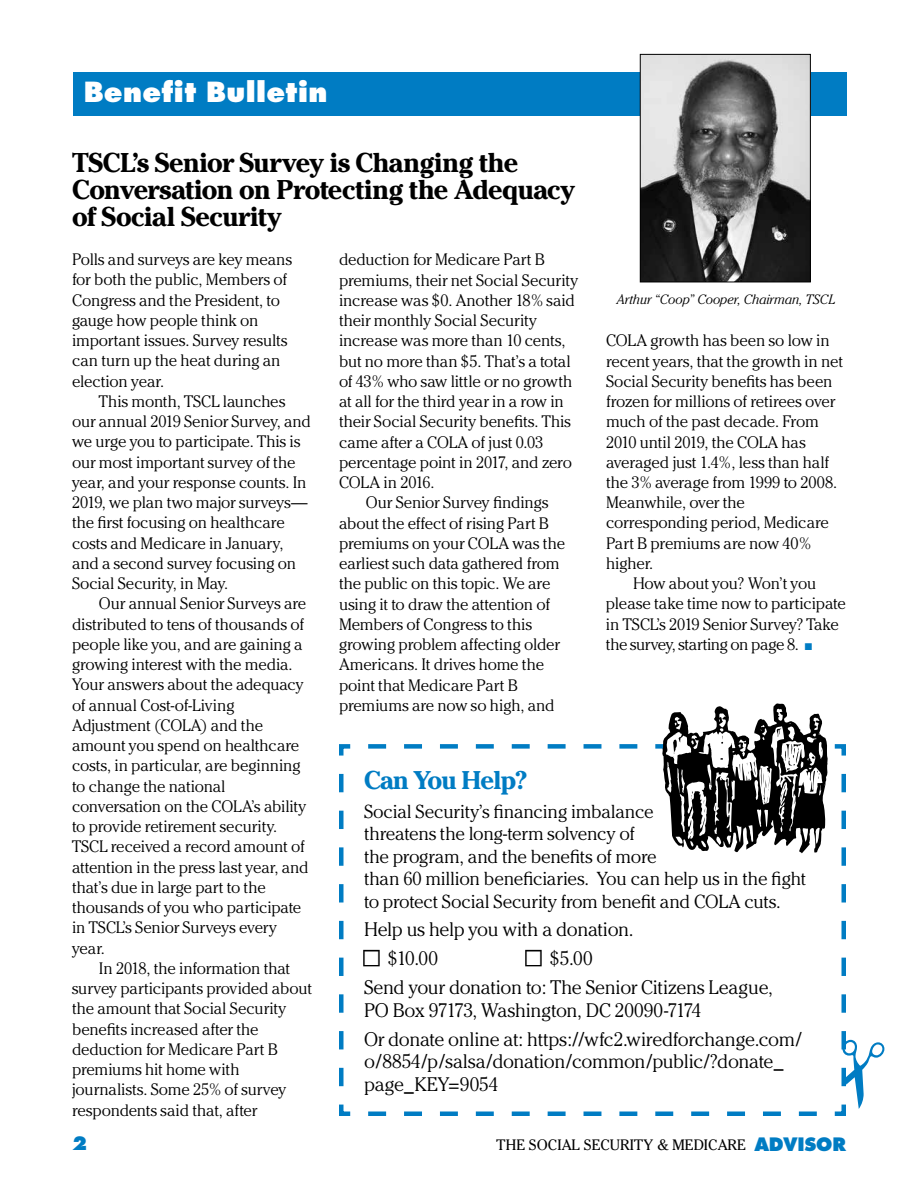
<style>
.page{position:relative;width:918px;height:1188px;background:#fff}
.page>*{position:absolute;margin:0;border:0;box-sizing:border-box;transform-origin:0 0}
.t1{font:700 27px/27px "Cheltenham";letter-spacing:-.02em;color:#000}
.t2{font:800 27px "Futura";letter-spacing:.01em;color:#fff}
.t3{font:700 25.5px "Cheltenham";letter-spacing:-.03em;color:#007cc3}
.t4{font:300 19.5px/29.2px "Cheltenham";letter-spacing:-.02em;color:#000}
.t5{font:300 18.75px/22.5px "Cheltenham";letter-spacing:-.015em;color:#000}
.t6{font:800 18px "Futura";color:#007cc3}
.t7{font:300 16.5px/20.2px "Cheltenham";letter-spacing:-.01em;color:#000}
.t8{font:15px "Cheltenham";color:#000}
.t9{font:italic 300 13.5px "Cheltenham";letter-spacing:-.005em;color:#000}
.s1{color:#007cc3}
.s2{color:#fff}
.s3{font-family:"Futura";font-weight:800;font-size:18px;color:#007cc3}
</style>
<div class="page">
<div style="left:73px;top:72px;width:774px;height:43px;background:#007cc3"></div>
<img style="left:642px;top:56px;width:167px;height:224px">
<div style="left:640px;top:54px;width:171px;height:228px;border:1px solid #000"></div>
<svg style="left:339px;top:744px;width:507px;height:372px"></svg>
<div style="left:363px;top:950px;width:17px;height:16px;border:3px solid #000"></div>
<div style="left:525px;top:950px;width:17px;height:16px;border:3px solid #000"></div>
<svg style="left:359px;top:703px;width:469px;height:150px"></svg>
<svg style="left:842px;top:765px;width:4px;height:344px"></svg>
<h1 class="t2" style="left:84px;top:75px;width:245px">Benefit Bulletin</h1>
<h1 class="t1" style="left:72px;top:149px;width:505px">TSCL’s Senior Survey is Changing the<br>Conversation on Protecting the Adequacy of Social Security</h1>
<p class="t7" style="left:72px;top:249px;width:222px">Polls and surveys are key means for both the public, Members of<br>Congress and the President, to gauge how people think on important issues. Survey results can turn up the heat during an election year.</p>
<p class="t7" style="left:72px;top:391px;width:241px;text-indent:27px">This month, TSCL launches our annual 2019 Senior Survey, and we urge you to participate. This is our most important survey of the year, and your response counts. In<br>2019, we plan two major surveys— the first focusing on healthcare costs and Medicare in January, and a second survey focusing on<br>Social Security, in May.</p>
<p class="t7" style="left:72px;top:593px;width:238px;text-indent:27px">Our annual Senior Surveys are distributed to tens of thousands of people like you, and are gaining a growing interest with the media.<br>Your answers about the adequacy of annual Cost-of-Living<br>Adjustment (COLA) and the amount you spend on healthcare costs, in particular, are beginning to change the national conversation on the COLA’s ability to provide retirement security.<br>TSCL received a record amount of attention in the press last year, and that’s due in large part to the thousands of you who participate in TSCL’s Senior Surveys every year.</p>
<p class="t7" style="left:72px;top:958px;width:241px;text-indent:27px">In 2018, the information that survey participants provided about the amount that Social Security benefits increased after the deduction for Medicare Part B premiums hit home with journalists. Some 25% of survey respondents said that, after</p>
<p class="t7" style="left:339px;top:249px;width:207px">deduction for Medicare Part B</p>
<p class="t7" style="left:339px;top:270px;width:241px">premiums, their net Social Security</p>
<p class="t7" style="left:339px;top:290px;width:237px">increase was $0. Another 18% said</p>
<p class="t7" style="left:339px;top:310px;width:199px">their monthly Social Security</p>
<p class="t7" style="left:339px;top:330px;width:228px">increase was more than 10 cents,</p>
<p class="t7" style="left:339px;top:351px;width:233px">but no more than $5. That’s a total</p>
<p class="t7" style="left:339px;top:371px;width:235px">of 43% who saw little or no growth</p>
<p class="t7" style="left:339px;top:391px;width:226px">at all for the third year in a row in</p>
<p class="t7" style="left:339px;top:411px;width:234px">their Social Security benefits. This</p>
<p class="t7" style="left:339px;top:432px;width:206px">came after a COLA of just 0.03</p>
<p class="t7" style="left:339px;top:452px;width:235px">percentage point in 2017, and zero</p>
<p class="t7" style="left:339px;top:472px;width:97px">COLA in 2016.</p>
<p class="t7" style="left:366px;top:492px;width:184px">Our Senior Survey findings</p>
<p class="t7" style="left:339px;top:513px;width:212px">about the effect of rising Part B</p>
<p class="t7" style="left:339px;top:533px;width:228px">premiums on your COLA was the</p>
<p class="t7" style="left:339px;top:553px;width:222px">earliest such data gathered from</p>
<p class="t7" style="left:339px;top:573px;width:213px">the public on this topic. We are</p>
<p class="t7" style="left:339px;top:594px;width:212px">using it to draw the attention of</p>
<p class="t7" style="left:339px;top:614px;width:195px">Members of Congress to this</p>
<p class="t7" style="left:339px;top:634px;width:222px">growing problem affecting older</p>
<p class="t7" style="left:339px;top:654px;width:207px">Americans. It drives home the</p>
<p class="t7" style="left:339px;top:675px;width:180px">point that Medicare Part B</p>
<p class="t7" style="left:339px;top:695px;width:217px">premiums are now so high, and</p>
<p class="t9" style="left:617px;top:292px;width:220px">Arthur “Coop” Cooper, Chairman, TSCL</p>
<p class="t7" style="left:606px;top:330px;width:225px">COLA growth has been so low in</p>
<p class="t7" style="left:606px;top:351px;width:238px">recent years, that the growth in net</p>
<p class="t7" style="left:606px;top:371px;width:228px">Social Security benefits has been</p>
<p class="t7" style="left:606px;top:391px;width:231px">frozen for millions of retirees over</p>
<p class="t7" style="left:606px;top:411px;width:214px">much of the past decade. From</p>
<p class="t7" style="left:606px;top:432px;width:201px">2010 until 2019, the COLA has</p>
<p class="t7" style="left:606px;top:452px;width:225px">averaged just 1.4%, less than half</p>
<p class="t7" style="left:606px;top:472px;width:233px">the 3% average from 1999 to 2008.</p>
<p class="t7" style="left:606px;top:492px;width:140px">Meanwhile, over the</p>
<p class="t7" style="left:606px;top:513px;width:225px">corresponding period, Medicare</p>
<p class="t7" style="left:606px;top:533px;width:207px">Part B premiums are now 40%</p>
<p class="t7" style="left:606px;top:553px;width:49px">higher.</p>
<p class="t7" style="left:633px;top:573px;width:185px">How about you? Won’t you</p>
<p class="t7" style="left:606px;top:594px;width:241px">please take time now to participate</p>
<p class="t7" style="left:606px;top:614px;width:234px">in TSCL’s 2019 Senior Survey? Take</p>
<p class="t7" style="left:606px;top:634px;width:208px">the survey, starting on page 8. <span class="s1">■</span></p>
<h2 class="t3" style="left:364px;top:764px;width:166px">Can You Help?</h2>
<p class="t5" style="left:364px;top:800px;width:444px">Social Security’s financing imbalance<br>threatens the long-term solvency of<br>the program, and the benefits of more<br>than 60 million beneficiaries. You can help us in the fight to protect Social Security from benefit and COLA cuts.</p>
<p class="t4" style="left:364px;top:915px;width:271px">Help us help you with a donation.</p>
<p class="t4" style="left:364px;top:943px;width:76px"><span class="s2">■</span> $10.00</p>
<p class="t4" style="left:364px;top:943px;width:410px;text-indent:162px"><span class="s2">■</span> $5.00<br>Send your donation to: The Senior Citizens League,</p>
<p class="t4" style="left:364px;top:995px;width:440px">PO Box 97173, Washington, DC 20090-7174<br>Or donate online at: https://wfc2.wiredforchange.com/</p>
<p class="t4" style="left:364px;top:1050px;width:421px;line-height:22.5px">o/8854/p/salsa/donation/common/public/?donate_ page_KEY=9054</p>
<p class="t6" style="left:72px;top:1132px;width:16px">2</p>
<p class="t8" style="left:496px;top:1136px;width:351px">THE SOCIAL SECURITY &amp; MEDICARE <span class="s3">ADVISOR</span></p>
</div>
